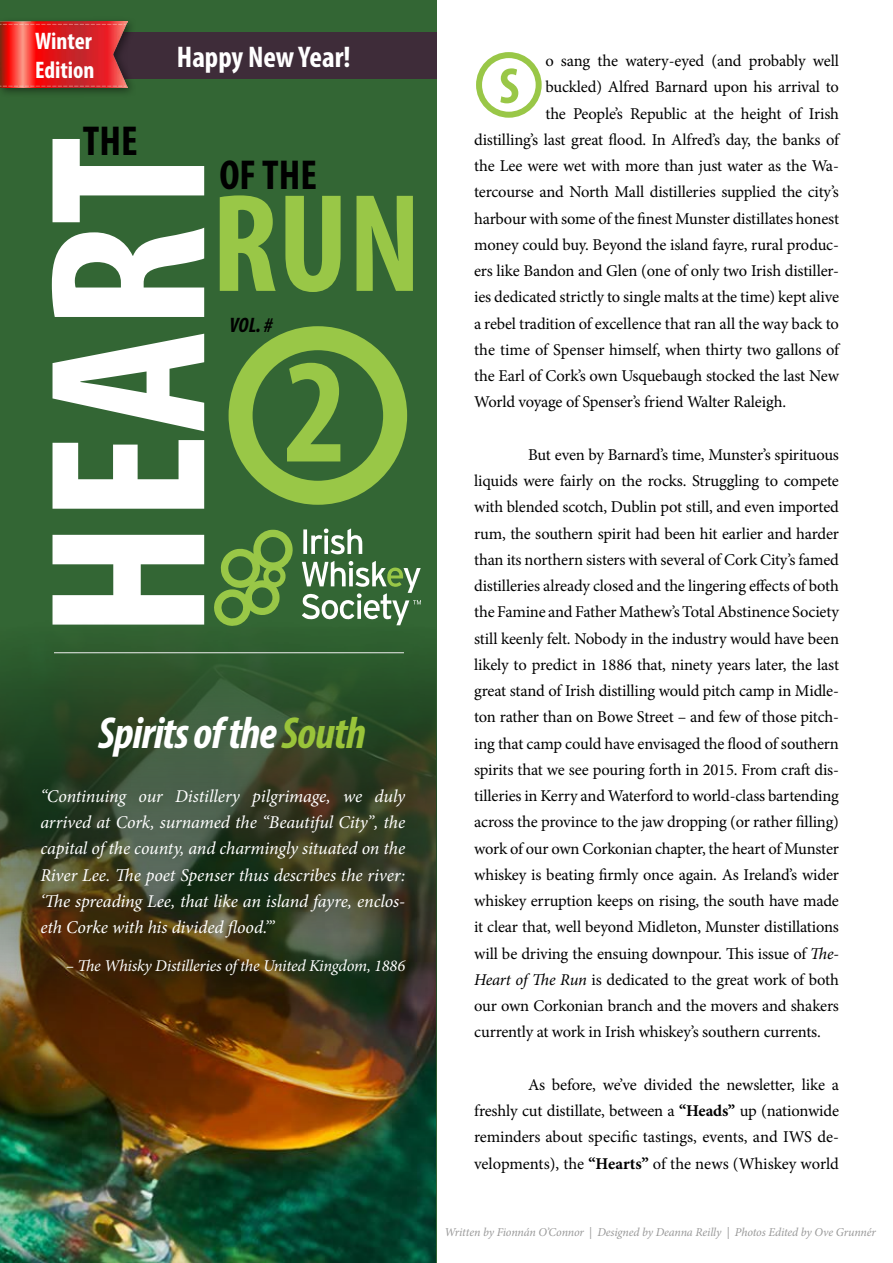
<style>
.page{position:relative;width:893px;height:1263px;background:#fff}
.page>*{position:absolute;margin:0;border:0;box-sizing:border-box;transform-origin:0 0}
.t1{font:700 condensed 225px "Myriad Pro";color:#fff}
.t2{font:700 condensed 150px "Myriad Pro";color:#99c747}
.t3{font:700 condensed 141px "Myriad Pro";color:#99c747}
.t4{font:700 condensed 51px "Myriad Pro";color:#99c747}
.t5{font:italic 700 condensed 45px "Myriad Pro";letter-spacing:-.02em;color:#fff}
.t6{font:700 condensed 42px "Myriad Pro";color:#000}
.t7{font:700 condensed 30px "Myriad Pro";color:#fff}
.t8{font:700 condensed 24px/28.8px "Myriad Pro";color:#fff}
.t9{font:italic 700 condensed 21px "Myriad Pro";color:#000}
.t10{font:italic 18px/26.2px "Minion Pro";letter-spacing:-.005em;color:#fff;text-align:justify}
.t11{font:16.5px/26.2px "Minion Pro";letter-spacing:-.01em;color:#000;text-align:justify}
.t12{font:italic 16.5px "Minion Pro";letter-spacing:-.02em;color:#fff}
.t13{font:italic 12px "Minion Pro";letter-spacing:-.01em;color:#999}
.s1{font-style:italic}
.s2{font-weight:700}
.s3{color:#9ac43a}
</style>
<div class="page">
<div style="left:0;top:0;width:437px;height:1263px;background:#336634"></div>
<img style="left:0;top:1145px;width:436px;height:118px">
<div style="left:229px;top:326px;width:178px;height:179px;border:24px solid #99c747;border-radius:50%"></div>
<svg style="left:303px;top:529px;width:4px;height:25px"></svg>
<svg style="left:311px;top:528px;width:51px;height:26px"></svg>
<svg style="left:214px;top:530px;width:79px;height:89px"></svg>
<svg style="left:302px;top:561px;width:119px;height:58px"></svg>
<div style="left:0;top:619px;width:436px;height:526px;background:#000;opacity:.68"></div>
<div style="left:0;top:32px;width:437px;height:47px;background:#3e2c39"></div>
<div style="left:476px;top:52px;width:66px;height:66px;border:6px solid #99c747;border-radius:50%"></div>
<div style="left:0;top:16px;width:137px;height:82px;background:#000;opacity:.5"></div>
<img style="left:0;top:22px;width:127px;height:65px">
<h3 class="t8" style="left:35px;top:26px;width:61px">Winter<br>Edition</h3>
<h3 class="t7" style="left:177px;top:38px;width:175px">Happy New Year!</h3>
<p class="t11" style="left:545px;top:48px;width:295px">o sang the watery-eyed (and probably well</p>
<p class="t11" style="left:545px;top:74px;width:295px">buckled) Alfred Barnard upon his arrival to</p>
<p class="t11" style="left:545px;top:100px;width:295px">the People’s Republic at the height of Irish</p>
<p class="t11" style="left:474px;top:126px;width:366px">distilling’s last great flood. In Alfred’s day, the banks of</p>
<p class="t11" style="left:474px;top:153px;width:366px">the Lee were wet with more than just water as the Wa-</p>
<p class="t11" style="left:474px;top:179px;width:366px">tercourse and North Mall distilleries supplied the city’s</p>
<p class="t11" style="left:474px;top:205px;width:366px">harbour with some of the finest Munster distillates honest</p>
<p class="t11" style="left:474px;top:231px;width:366px">money could buy. Beyond the island fayre, rural produc-</p>
<p class="t11" style="left:474px;top:258px;width:366px">ers like Bandon and Glen (one of only two Irish distiller-</p>
<p class="t11" style="left:474px;top:284px;width:366px">ies dedicated strictly to single malts at the time) kept alive</p>
<p class="t11" style="left:474px;top:310px;width:366px">a rebel tradition of excellence that ran all the way back to</p>
<p class="t11" style="left:474px;top:336px;width:366px">the time of Spenser himself, when thirty two gallons of</p>
<p class="t11" style="left:474px;top:363px;width:366px">the Earl of Cork’s own Usquebaugh stocked the last New</p>
<p class="t11" style="left:474px;top:389px;width:313px">World voyage of Spenser’s friend Walter Raleigh.</p>
<p class="t11" style="left:474px;top:441px;width:366px;text-indent:54px">But even by Barnard’s time, Munster’s spirituous liquids were fairly on the rocks. Struggling to compete with blended scotch, Dublin pot still, and even imported rum, the southern spirit had been hit earlier and harder than its northern sisters with several of Cork City’s famed distilleries already closed and the lingering effects of both the Famine and Father Mathew’s Total Abstinence Society still keenly felt. Nobody in the industry would have been likely to predict in 1886 that, ninety years later, the last great stand of Irish distilling would pitch camp in Midle&shy;ton rather than on Bowe Street – and few of those pitch&shy;ing that camp could have envisaged the flood of southern spirits that we see pouring forth in 2015. From craft dis&shy;tilleries in Kerry and Waterford to world-class bartending across the province to the jaw dropping (or rather filling) work of our own Corkonian chapter, the heart of Munster whiskey is beating firmly once again. As Ireland’s wider whiskey erruption keeps on rising, the south have made it clear that, well beyond Midleton, Munster distillations will be driving the ensuing downpour. This issue of <span class="s1">The-Heart of The Run</span> is dedicated to the great work of both our own Corkonian branch and the movers and shakers currently at work in Irish whiskey’s southern currents.</p>
<p class="t11" style="left:474px;top:1071px;width:366px;text-indent:54px">As before, we’ve divided the newsletter, like a freshly cut distillate, between a <span class="s2">“Heads”</span> up (nationwide reminders about specific tastings, events, and IWS de&shy;velopments), the <span class="s2">“Hearts”</span> of the news (Whiskey world</p>
<h3 class="t4" style="left:499px;top:54px;width:22px">S</h3>
<h3 class="t6" style="left:83px;top:115px;width:56px">THE</h3>
<h1 class="t1" style="left:-11px;top:638px;width:503px;rotate:-90deg">HEART</h1>
<h3 class="t6" style="left:219px;top:148px;width:99px">OF THE</h3>
<h3 class="t3" style="left:212px;top:156px;width:211px">RUN</h3>
<p class="t9" style="left:230px;top:312px;width:45px">VOL. #</p>
<h2 class="t2" style="left:283px;top:318px;width:65px">2</h2>
<h3 class="t5" style="left:98px;top:705px;width:269px">Spirits of the <span class="s3">South</span></h3>
<p class="t10" style="left:40px;top:783px;width:366px">“Continuing our Distillery pilgrimage, we duly arrived at Cork, surnamed the “Beautiful City”, the capital of the county, and charmingly situated on the River Lee. The poet Spenser thus describes the river: ‘The spreading Lee, that like an island fayre, enclos&shy;eth Corke with his divided flood.’”</p>
<p class="t12" style="left:66px;top:954px;width:341px">– The Whisky Distilleries of the United Kingdom, 1886</p>
<p class="t13" style="left:444px;top:1223px;width:433px">Written by Fionnán O’Connor | Designed by Deanna Reilly | Photos Edited by Ove Grunnér</p>
</div>
